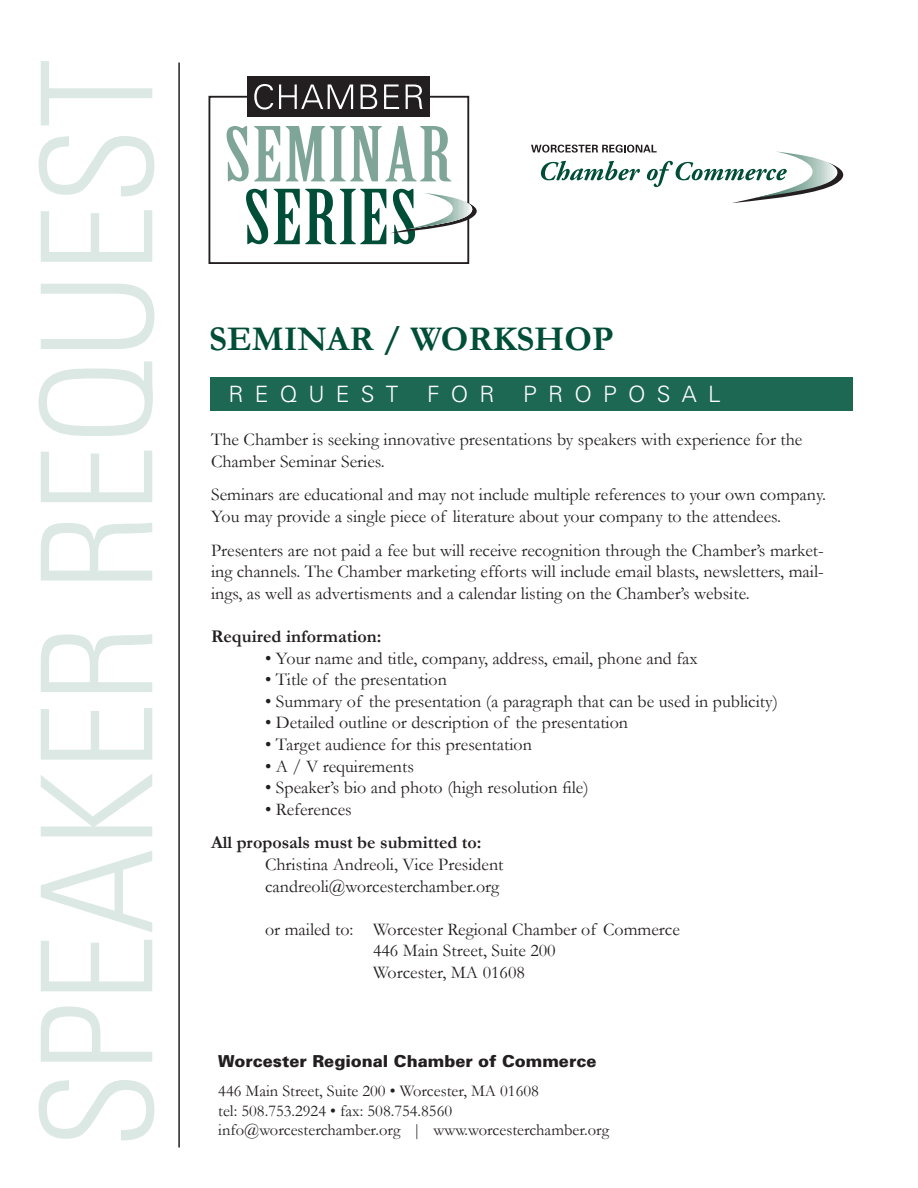
<style>
.page{position:relative;width:918px;height:1188px;background:#fff}
.page>*{position:absolute;margin:0;border:0;box-sizing:border-box;transform-origin:0 0}
.t1{font:300 condensed 154.5px "Univers";color:#dbe8e4}
.t2{font:700 34.95px "Garamond";color:#004e38}
.t3{font:300 22.5px "Univers";letter-spacing:.5em;color:#fff}
.BT{font:18px/21.6px "Garamond";color:#231f20}
.BT-2{font:700 18px "Garamond";color:#231f20}
.t4{font:16.5px "Garamond";color:#231f20}
.t5{font:900 16.5px "Univers";color:#231f20}
</style>
<div class="page">
<div style="left:210px;top:377px;width:642px;height:34px;background:#1d6853"></div>
<svg style="left:531px;top:145px;width:312px;height:58px"></svg>
<hr style="left:178px;top:63px;width:2px;height:1085px;background:#231f20">
<div style="left:209px;top:96px;width:260px;height:168px;border:2px solid #231f20"></div>
<div style="left:248px;top:76px;width:182px;height:41px;background:#231f20"></div>
<svg style="left:227px;top:126px;width:53px;height:55px"></svg>
<svg style="left:286px;top:126px;width:166px;height:55px"></svg>
<svg style="left:246px;top:189px;width:22px;height:55px"></svg>
<svg style="left:274px;top:189px;width:202px;height:55px"></svg>
<svg style="left:254px;top:84px;width:19px;height:26px"></svg>
<svg style="left:279px;top:85px;width:74px;height:24px"></svg>
<svg style="left:361px;top:85px;width:16px;height:24px"></svg>
<svg style="left:384px;top:85px;width:15px;height:24px"></svg>
<svg style="left:406px;top:85px;width:17px;height:24px"></svg>
<p class="t1" style="left:5px;top:1149px;width:1091px;rotate:-90deg">SPEAKER REQUEST</p>
<p class="t2" style="left:209px;top:318px;width:406px">SEMINAR / WORKSHOP</p>
<p class="t3" style="left:229px;top:380px;width:171px">REQUEST</p>
<p class="t3" style="left:427px;top:380px;width:69px">FOR</p>
<p class="t3" style="left:523px;top:380px;width:199px">PROPOSAL</p>
<p class="BT" style="left:211px;top:428px;width:593px">The Chamber is seeking innovative presentations by speakers with experience for the<br>Chamber Seminar Series.</p>
<p class="BT" style="left:211px;top:484px;width:616px">Seminars are educational and may not include multiple references to your own company.<br>You may provide a single piece of literature about your company to the attendees.</p>
<p class="BT" style="left:211px;top:539px;width:614px;text-align:justify">Presenters are not paid a fee but will receive recognition through the Chamber’s market&shy;ing channels. The Chamber marketing efforts will include email blasts, newsletters, mail&shy;ings, as well as advertisments and a calendar listing on the Chamber’s website.</p>
<p class="BT-2" style="left:211px;top:626px;width:172px">Required information:</p>
<p class="BT" style="left:265px;top:647px;width:434px">• Your name and title, company, address, email, phone and fax</p>
<p class="BT" style="left:265px;top:668px;width:183px">• Title of the presentation</p>
<p class="BT" style="left:265px;top:690px;width:514px">• Summary of the presentation (a paragraph that can be used in publicity)</p>
<p class="BT" style="left:265px;top:712px;width:365px">• Detailed outline or description of the presentation</p>
<p class="BT" style="left:265px;top:733px;width:268px">• Target audience for this presentation</p>
<p class="BT" style="left:265px;top:755px;width:150px">• A / V requirements</p>
<p class="BT" style="left:265px;top:776px;width:325px">• Speaker’s bio and photo (high resolution file)</p>
<p class="BT" style="left:265px;top:798px;width:88px">• References</p>
<p class="BT-2" style="left:211px;top:832px;width:272px">All proposals must be submitted to:</p>
<p class="BT" style="left:265px;top:853px;width:240px">Christina Andreoli, Vice President</p>
<p class="BT" style="left:265px;top:875px;width:236px">candreoli@worcesterchamber.org</p>
<p class="BT" style="left:373px;top:918px;width:308px;text-indent:-108px">or mailed to: Worcester Regional Chamber of Commerce<br>446 Main Street, Suite 200</p>
<p class="BT" style="left:373px;top:961px;width:153px">Worcester, MA 01608</p>
<p class="t5" style="left:218px;top:1051px;width:380px">Worcester Regional Chamber of Commerce</p>
<p class="t4" style="left:218px;top:1081px;width:322px">446 Main Street, Suite 200 • Worcester, MA 01608</p>
<p class="t4" style="left:218px;top:1100px;width:235px">tel: 508.753.2924 • fax: 508.754.8560</p>
<p class="t4" style="left:218px;top:1120px;width:392px">info@worcesterchamber.org | www.worcesterchamber.org</p>
</div>
